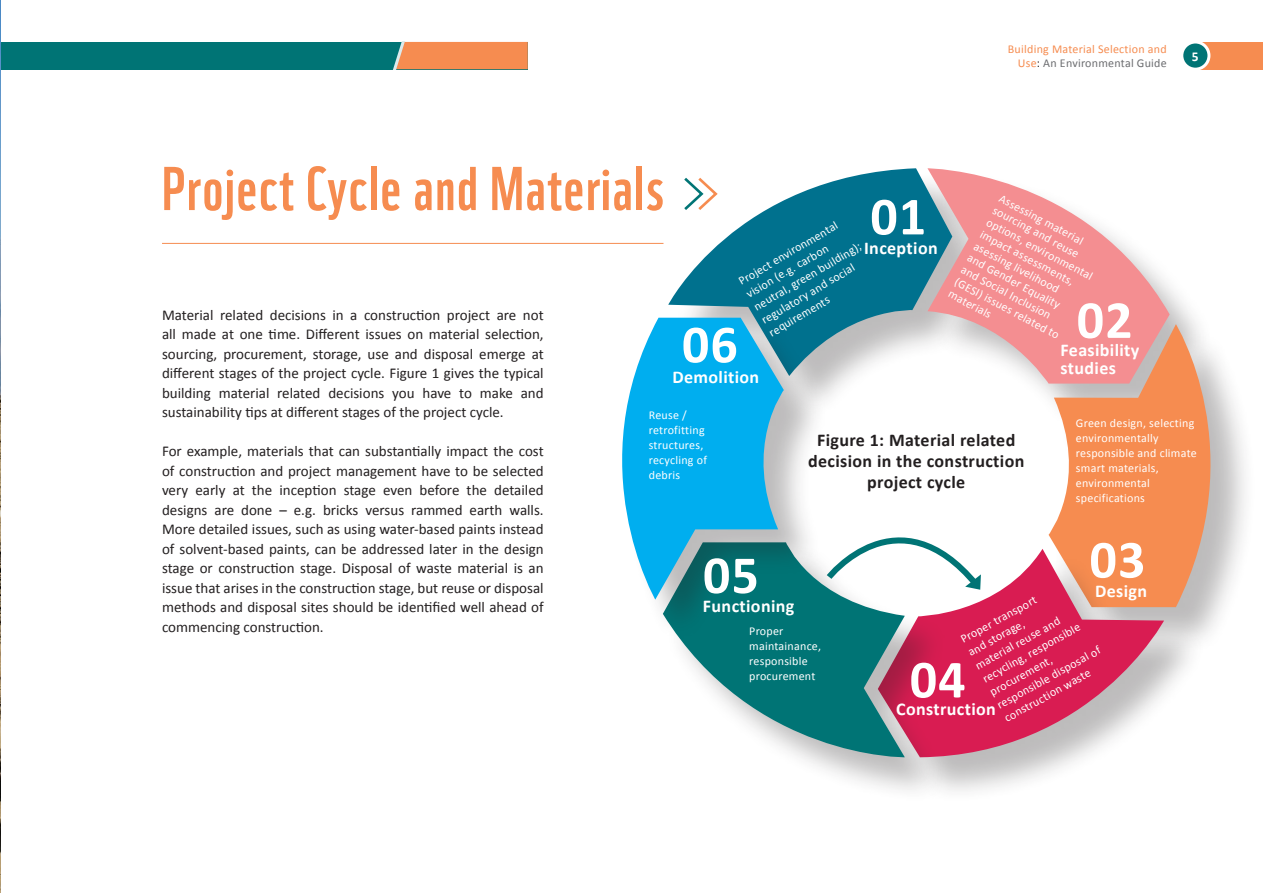
<style>
.page{position:relative;width:1263px;height:893px;background:#fff}
.page>*{position:absolute;margin:0;border:0;box-sizing:border-box;transform-origin:0 0}
.t1{font:60px "WWF";letter-spacing:.03em;color:#f68c50}
.t2{font:700 54px "Calibri";letter-spacing:.02em;color:#fff}
.t3{font:700 18px/18px "Calibri";letter-spacing:.02em;color:#fff}
.t4{font:700 18px/21px "Calibri";letter-spacing:.02em;color:#231f20;text-align:center}
.t5{font:15px/19.5px "Calibri";color:#231f20;text-align:justify}
.t6{font:700 13.5px "Calibri";color:#fff}
.t7{font:12px/15px "Calibri";letter-spacing:.02em;color:#fff}
.t8{font:12px/14.4px "Calibri";letter-spacing:.02em;color:#f68c50;text-align:right}
.s1{color:#231f20}
.s2{color:#6c6d70}
</style>
<div class="page">
<div style="left:1198px;top:42px;width:65px;height:27px;background:#f68c50"></div>
<div style="left:1182px;top:42px;width:27px;height:27px;background:#007475;border-radius:50%"></div>
<div style="left:1180px;top:41px;width:30px;height:30px;border:3px solid #fff;border-radius:50%"></div>
<div style="left:1px;top:42px;width:527px;height:27px;background:#007475"></div>
<div style="left:393px;top:42px;width:135px;height:27px;background:#f68c50"></div>
<img style="left:0;top:0;width:1px;height:893px">
<svg style="left:668px;top:168px;width:259px;height:208px;fill:#00718e"></svg>
<svg style="left:927px;top:168px;width:243px;height:216px;fill:#f48e91"></svg>
<div style="left:1052px;top:329px;width:205px;height:325px;background:#231f20;opacity:.3"></div>
<svg style="left:1048px;top:324px;width:206px;height:283px"></svg>
<div style="left:881px;top:553px;width:327px;height:250px;background:#231f20;opacity:.3"></div>
<svg style="left:949px;top:549px;width:215px;height:208px;background:#dd687f"></svg>
<div style="left:666px;top:543px;width:283px;height:260px;background:#231f20;opacity:.3"></div>
<svg style="left:666px;top:593px;width:239px;height:166px;fill:#007475"></svg>
<div style="left:623px;top:319px;width:205px;height:323px;background:#231f20;opacity:.3"></div>
<svg style="left:622px;top:318px;width:162px;height:282px;background:#27acd9"></svg>
<hr style="left:162px;top:243px;width:501px;height:1px;background:#f68c50">
<svg style="left:681px;top:175px;width:39px;height:38px"></svg>
<svg style="left:823px;top:490px;width:162px;height:103px"></svg>
<p class="t8" style="left:1008px;top:41px;width:160px">Building Material Selection and<br>Use<span class="s1">:</span> <span class="s2">An Environmental Guide</span></p>
<p class="t6" style="left:1192px;top:48px;width:8px">5</p>
<h1 class="t1" style="left:162px;top:142px;width:503px">Project Cycle and Materials</h1>
<p class="t7" style="left:1003px;top:191px;width:120px;line-height:13.5px;rotate:28deg">Assessing material sourcing and reuse options, environmental impact assessments, asessing livelihood<br>and Gender Equality and Social Inclusion (GESI) issues related to materials</p>
<h2 class="t2" style="left:870px;top:183px;width:57px">01</h2>
<p class="t7" style="left:735px;top:275px;width:124px;rotate:-31deg">Project environmental vision (e.g. carbon neutral, green building); regulatory and social requirements</p>
<p class="t3" style="left:864px;top:238px;width:75px">Inception</p>
<h2 class="t2" style="left:1077px;top:286px;width:57px">02</h2>
<p class="t5" style="left:162px;top:304px;width:383px">Material related decisions in a construction project are not all made at one time. Different issues on material selection, sourcing, procurement, storage, use and disposal emerge at different stages of the project cycle. Figure 1 gives the typical building material related decisions you have to make and sustainability tips at different stages of the project cycle.</p>
<p class="t5" style="left:162px;top:441px;width:383px">For example, materials that can substantially impact the cost of construction and project management have to be selected very early at the inception stage even before the detailed designs are done – e.g. bricks versus rammed earth walls.<br>More detailed issues, such as using water-based paints instead of solvent-based paints, can be addressed later in the design stage or construction stage. Disposal of waste material is an issue that arises in the construction stage, but reuse or disposal methods and disposal sites should be identified well ahead of commencing construction.</p>
<h2 class="t2" style="left:682px;top:311px;width:57px">06</h2>
<p class="t3" style="left:1060px;top:340px;width:80px">Feasibility studies</p>
<p class="t3" style="left:672px;top:367px;width:88px">Demolition</p>
<p class="t7" style="left:649px;top:406px;width:60px">Reuse / retrofitting structures, recycling of debris</p>
<p class="t7" style="left:1076px;top:415px;width:122px">Green design, selecting environmentally responsible and climate smart materials, environmental specifications</p>
<p class="t4" style="left:808px;top:429px;width:218px">Figure 1: Material related decision in the construction project cycle</p>
<h2 class="t2" style="left:1089px;top:526px;width:57px">03</h2>
<h2 class="t2" style="left:703px;top:542px;width:57px">05</h2>
<p class="t3" style="left:1095px;top:581px;width:54px">Design</p>
<p class="t7" style="left:958px;top:633px;width:118px;rotate:-29deg">Proper transport<br>and storage,<br>material reuse and recycling, responsible procurement, responsible disposal of construction waste</p>
<p class="t3" style="left:703px;top:596px;width:93px">Functioning</p>
<p class="t7" style="left:749px;top:623px;width:73px">Proper maintainance, responsible procurement</p>
<h2 class="t2" style="left:910px;top:646px;width:57px">04</h2>
<p class="t3" style="left:896px;top:699px;width:101px">Construction</p>
</div>
